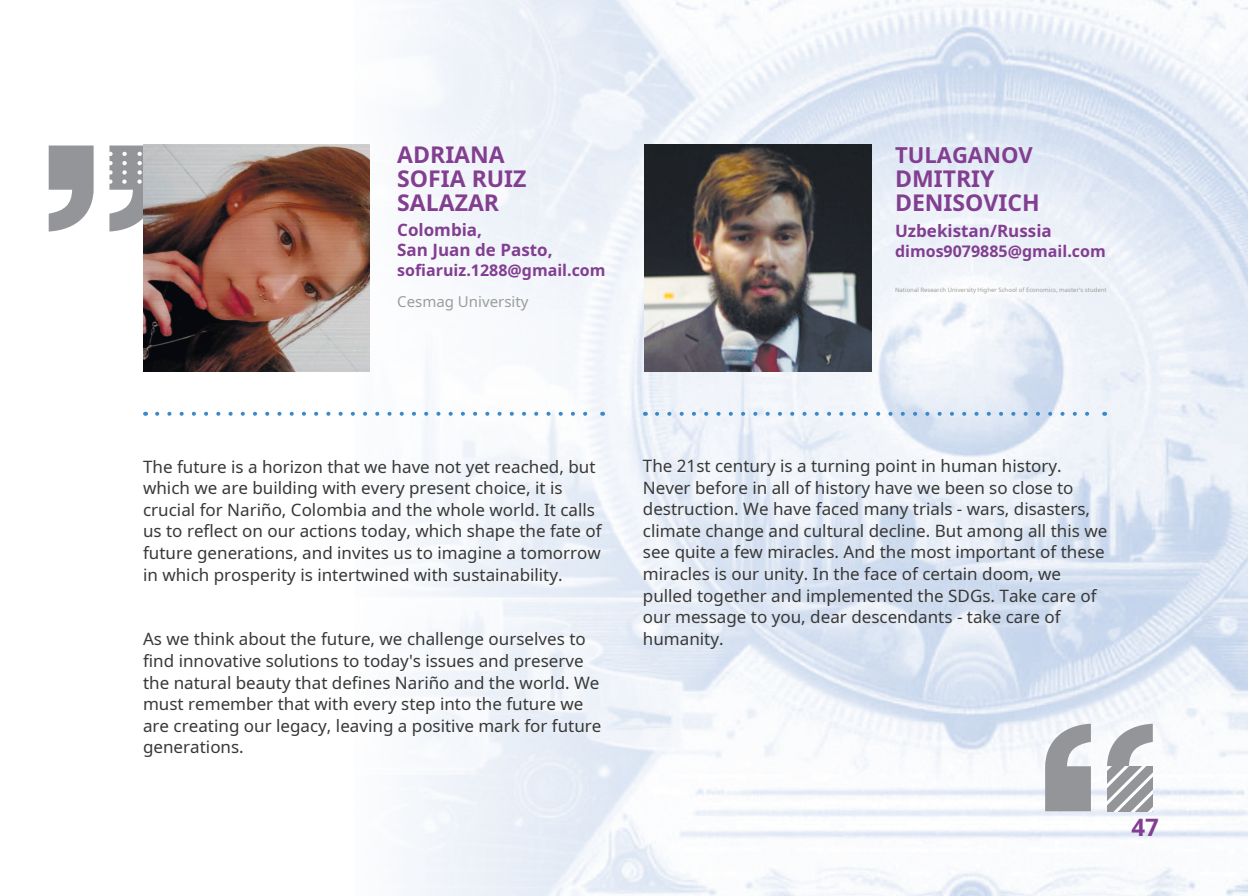
<style>
.page{position:relative;width:1248px;height:896px;background:#fff}
.page>*{position:absolute;margin:0;border:0;box-sizing:border-box;transform-origin:0 0}
.t1{font:700 24px "Noto Sans";color:#823e90}
.t2{font:700 23px/24px "Noto Sans";color:#823e90}
.t3{font:700 22px "Noto Sans";color:#823e90}
.t4{font:17px/21.6px "Noto Sans";color:#383837}
.t5{font:700 17px/20px "Noto Sans";color:#823e90}
.t6{font:700 16px "Noto Sans";color:#823e90}
.t7{font:15px "Noto Sans";color:#9c9c9b}
.t8{font:6px "Noto Sans";color:#9c9c9b}
</style>
<div class="page">
<img style="left:354px;top:0;width:893px;height:896px">
<svg style="left:49px;top:145px;width:45px;height:86px"></svg>
<svg style="left:109px;top:145px;width:34px;height:86px"></svg>
<svg style="left:1045px;top:723px;width:45px;height:88px"></svg>
<svg style="left:1106px;top:723px;width:46px;height:88px"></svg>
<img style="left:143px;top:144px;width:227px;height:227px">
<svg style="left:157px;top:412px;width:439px;height:4px"></svg>
<svg style="left:657px;top:412px;width:440px;height:4px"></svg>
<img style="left:644px;top:144px;width:227px;height:227px">
<h2 class="t2" style="left:397px;top:142px;width:131px">ADRIANA<br>SOFIA RUIZ<br>SALAZAR</h2>
<p class="t3" style="left:894px;top:139px;width:139px">TULAGANOV</p>
<h2 class="t2" style="left:894px;top:166px;width:146px">DMITRIY<br>DENISOVICH</h2>
<p class="t5" style="left:397px;top:220px;width:157px">Colombia,<br>San Juan de Pasto,</p>
<p class="t6" style="left:397px;top:259px;width:210px">sofiaruiz.1288@gmail.com</p>
<p class="t7" style="left:397px;top:291px;width:133px">Cesmag University</p>
<p class="t5" style="left:894px;top:220px;width:158px">Uzbekistan/Russia</p>
<p class="t6" style="left:894px;top:239px;width:212px">dimos9079885@gmail.com</p>
<p class="t8" style="left:894px;top:285px;width:213px">National Research University Higher School of Economics, master's student</p>
<p class="t4" style="left:143px;top:455px;width:460px">The future is a horizon that we have not yet reached, but which we are building with every present choice, it is crucial for Nariño, Colombia and the whole world. It calls us to reflect on our actions today, which shape the fate of future generations, and invites us to imagine a tomorrow in which prosperity is intertwined with sustainability.</p>
<p class="t4" style="left:143px;top:628px;width:460px">As we think about the future, we challenge ourselves to find innovative solutions to today's issues and preserve the natural beauty that defines Nariño and the world. We must remember that with every step into the future we are creating our legacy, leaving a positive mark for future generations.</p>
<p class="t4" style="left:643px;top:455px;width:466px">The 21st century is a turning point in human history.<br>Never before in all of history have we been so close to destruction. We have faced many trials - wars, disasters, climate change and cultural decline. But among all this we see quite a few miracles. And the most important of these miracles is our unity. In the face of certain doom, we pulled together and implemented the SDGs. Take care of our message to you, dear descendants - take care of humanity.</p>
<h1 class="t1" style="left:1131px;top:810px;width:29px">47</h1>
</div>
